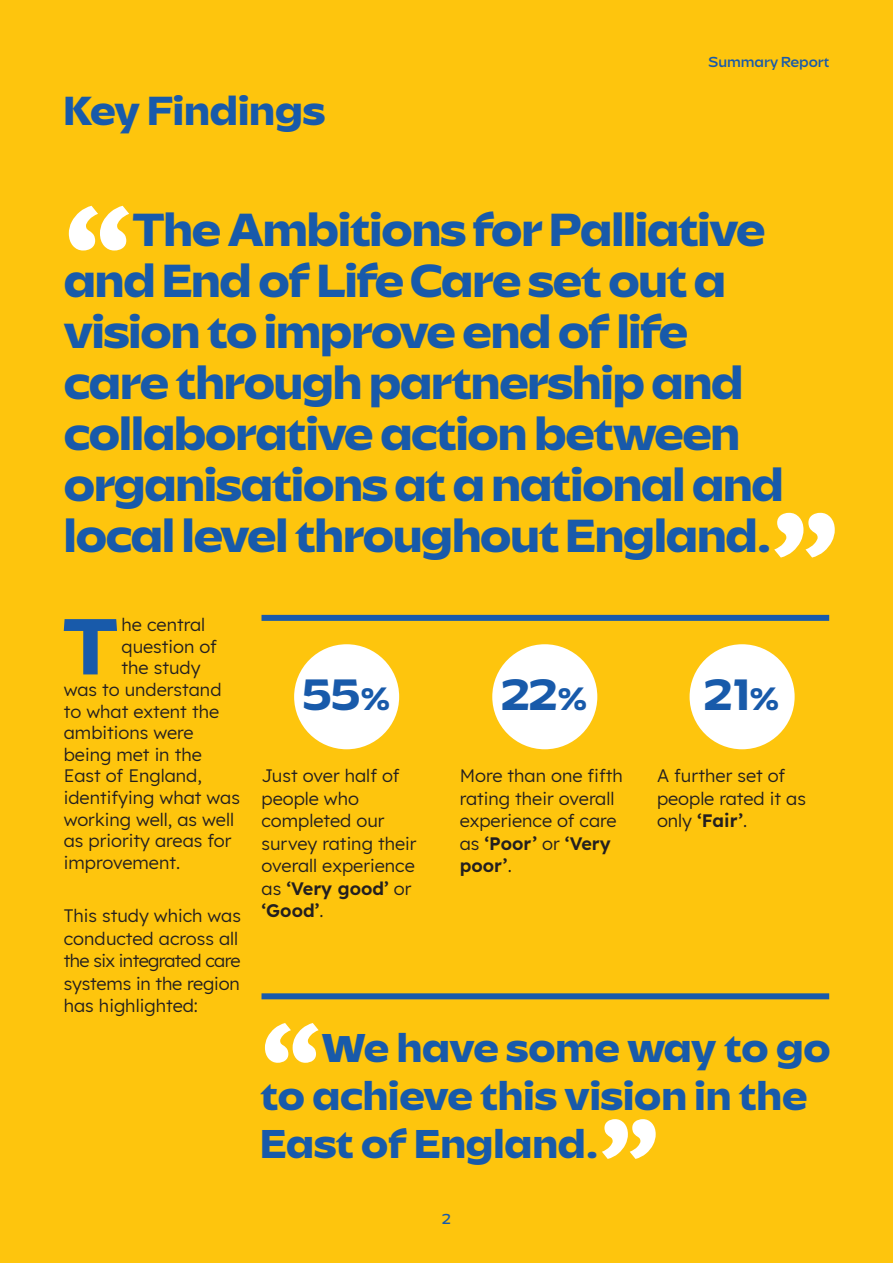
<style>
.page{position:relative;width:893px;height:1263px;background:#fec50d}
.page>*{position:absolute;margin:0;border:0;box-sizing:border-box;transform-origin:0 0}
.t1{font:900 126px "Lexend";color:#fff}
.t2{font:900 112.05px "Lexend";color:#fff}
.t3{font:800 expanded 82.2px "Savior Sans";color:#185aaa}
.t4{font:800 expanded 48px/51px "Savior Sans";letter-spacing:-.02em;color:#185aaa}
.t5{font:800 expanded 45.45px "Savior Sans";color:#185aaa}
.t6{font:800 expanded 42px "Savior Sans";color:#185aaa}
.t7{font:800 expanded 41.55px/48.3px "Savior Sans";color:#185aaa}
.t8{font:300 18px/22.5px "Lexend";color:#231f20}
.t9{font:expanded 15px "Savior Sans";color:#185aaa}
.s1{font-size:32.25px}
.s2{font-weight:600}
</style>
<div class="page">
<div style="left:294px;top:644px;width:105px;height:105px;background:#fff;border-radius:50%"></div>
<div style="left:492px;top:644px;width:105px;height:105px;background:#fff;border-radius:50%"></div>
<div style="left:690px;top:644px;width:105px;height:105px;background:#fff;border-radius:50%"></div>
<div style="left:261px;top:615px;width:568px;height:6px;background:#185aaa"></div>
<div style="left:261px;top:993px;width:568px;height:6px;background:#185aaa"></div>
<h3 class="t6" style="left:64px;top:85px;width:263px">Key Findings</h3>
<p class="t9" style="left:709px;top:52px;width:122px">Summary Report</p>
<h1 class="t1" style="left:64px;top:149px;width:71px">“</h1>
<h3 class="t4" style="left:64px;top:205px;width:721px;text-indent:69px">The Ambitions for Palliative and End of Life Care set out a vision to improve end of life care through partnership and collaborative action between organisations at a national and local level throughout England.</h3>
<h1 class="t1" style="left:770px;top:456px;width:71px">”</h1>
<h3 class="t3" style="left:63px;top:596px;width:56px">T</h3>
<p class="t8" style="left:122px;top:612px;width:85px">he central</p>
<p class="t8" style="left:122px;top:634px;width:97px">question of</p>
<p class="t8" style="left:122px;top:656px;width:81px">the study</p>
<p class="t8" style="left:64px;top:677px;width:159px">was to understand</p>
<p class="t8" style="left:64px;top:699px;width:157px">to what extent the</p>
<p class="t8" style="left:64px;top:720px;width:131px">ambitions were</p>
<p class="t8" style="left:64px;top:742px;width:140px">being met in the</p>
<p class="t8" style="left:64px;top:764px;width:140px">East of England,</p>
<p class="t8" style="left:64px;top:785px;width:178px">identifying what was</p>
<p class="t8" style="left:64px;top:807px;width:172px">working well, as well</p>
<p class="t8" style="left:64px;top:828px;width:169px">as priority areas for</p>
<p class="t8" style="left:64px;top:850px;width:118px">improvement.</p>
<p class="t8" style="left:64px;top:903px;width:179px">This study which was conducted across all the six integrated care systems in the region has highlighted:</p>
<h3 class="t5" style="left:302px;top:667px;width:90px">55<span class="s1">%</span></h3>
<h3 class="t5" style="left:501px;top:667px;width:88px">22<span class="s1">%</span></h3>
<h3 class="t5" style="left:704px;top:667px;width:77px">21<span class="s1">%</span></h3>
<p class="t8" style="left:261px;top:763px;width:157px">Just over half of people who completed our survey rating their overall experience as <span class="s2">‘Very good’</span> or <span class="s2">‘Good’</span>.</p>
<p class="t8" style="left:460px;top:763px;width:165px">More than one fifth rating their overall experience of care as <span class="s2">‘Poor’</span> or <span class="s2">‘Very poor’</span>.</p>
<p class="t8" style="left:657px;top:763px;width:151px">A further set of people rated it as only <span class="s2">‘Fair’</span>.</p>
<h2 class="t2" style="left:260px;top:972px;width:63px">“</h2>
<h3 class="t7" style="left:260px;top:1024px;width:571px;text-indent:62px">We have some way to go to achieve this vision in the<br>East of England.</h3>
<h2 class="t2" style="left:598px;top:1069px;width:63px">”</h2>
<p class="t9" style="left:442px;top:1210px;width:10px">2</p>
</div>
